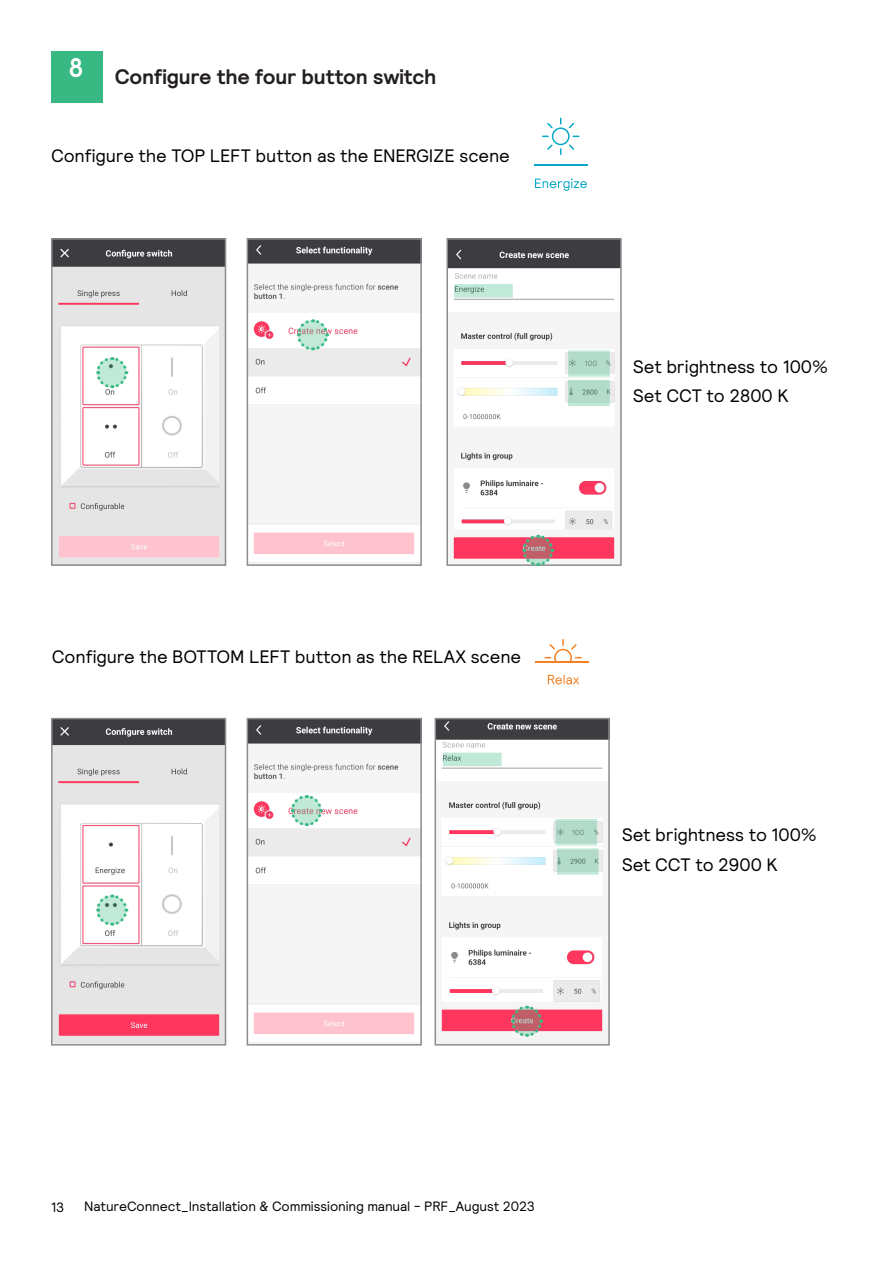
<style>
.page{position:relative;width:893px;height:1263px;background:#fff}
.page>*{position:absolute;margin:0;border:0;box-sizing:border-box;transform-origin:0 0}
.t1{font:600 27px "Signify Raisonne";color:#fff}
.Sunheading_steps{font:700 21px "Signify Relative";letter-spacing:-.005em;color:#231f20}
.t2{font:18px "Signify Relative";letter-spacing:-.005em;color:#000}
.t3{font:13.5px "Signify Relative";letter-spacing:-.01em;color:#000}
.t4{font:7.5px "Signify Relative";letter-spacing:-.005em;color:#737277}
</style>
<div class="page">
<div style="left:51px;top:51px;width:51px;height:51px;background:#38b983"></div>
<svg style="left:542px;top:118px;width:37px;height:37px"></svg>
<hr style="left:534px;top:165px;width:53px;height:1px;background:#09a8c8">
<svg style="left:535px;top:179px;width:52px;height:12px"></svg>
<svg style="left:548px;top:675px;width:31px;height:9px"></svg>
<hr style="left:536px;top:661px;width:53px;height:1px;background:#f48021">
<svg style="left:544px;top:639px;width:38px;height:22px"></svg>
<img style="left:54px;top:241px;width:169px;height:322px">
<div style="left:51px;top:238px;width:175px;height:328px;border:2px solid #8a8c8f"></div>
<img style="left:54px;top:721px;width:169px;height:321px">
<div style="left:51px;top:718px;width:175px;height:327px;border:2px solid #8a8c8f"></div>
<img style="left:250px;top:241px;width:169px;height:322px">
<div style="left:247px;top:238px;width:175px;height:328px;border:2px solid #8a8c8f"></div>
<img style="left:250px;top:721px;width:169px;height:313px">
<div style="left:247px;top:718px;width:175px;height:327px;border:2px solid #8a8c8f"></div>
<img style="left:438px;top:721px;width:169px;height:321px">
<div style="left:435px;top:718px;width:175px;height:327px;border:2px solid #8a8c8f"></div>
<img style="left:449px;top:241px;width:170px;height:320px">
<div style="left:446px;top:238px;width:176px;height:328px;border:2px solid #8a8c8f"></div>
<svg style="left:454px;top:284px;width:59px;height:14px"></svg>
<svg style="left:443px;top:753px;width:59px;height:13px"></svg>
<svg style="left:568px;top:380px;width:42px;height:26px"></svg>
<svg style="left:557px;top:848px;width:42px;height:27px"></svg>
<svg style="left:94px;top:355px;width:35px;height:35px"></svg>
<svg style="left:295px;top:317px;width:35px;height:35px"></svg>
<svg style="left:520px;top:533px;width:35px;height:33px"></svg>
<svg style="left:94px;top:893px;width:35px;height:34px"></svg>
<svg style="left:289px;top:793px;width:35px;height:35px"></svg>
<svg style="left:509px;top:1004px;width:35px;height:34px"></svg>
<svg style="left:568px;top:350px;width:42px;height:27px"></svg>
<svg style="left:555px;top:819px;width:42px;height:26px"></svg>
<p class="t1" style="left:68px;top:50px;width:17px">8</p>
<p class="Sunheading_steps" style="left:115px;top:63px;width:323px">Configure the four button switch</p>
<p class="t2" style="left:51px;top:144px;width:460px">Configure the TOP LEFT button as the ENERGIZE scene</p>
<p class="t4" style="left:585px;top:359px;width:14px">100</p>
<p class="t2" style="left:633px;top:355px;width:196px">Set brightness to 100%</p>
<p class="t2" style="left:633px;top:384px;width:157px">Set CCT to 2800 K</p>
<p class="t2" style="left:52px;top:645px;width:471px">Configure the BOTTOM LEFT button as the RELAX scene</p>
<p class="t4" style="left:572px;top:827px;width:14px">100</p>
<p class="t2" style="left:622px;top:823px;width:196px">Set brightness to 100%</p>
<p class="t2" style="left:622px;top:853px;width:157px">Set CCT to 2900 K</p>
<p class="t3" style="left:51px;top:1198px;width:15px">13</p>
<p class="t3" style="left:84px;top:1197px;width:452px">NatureConnect_Installation &amp; Commissioning manual - PRF_August 2023</p>
</div>
